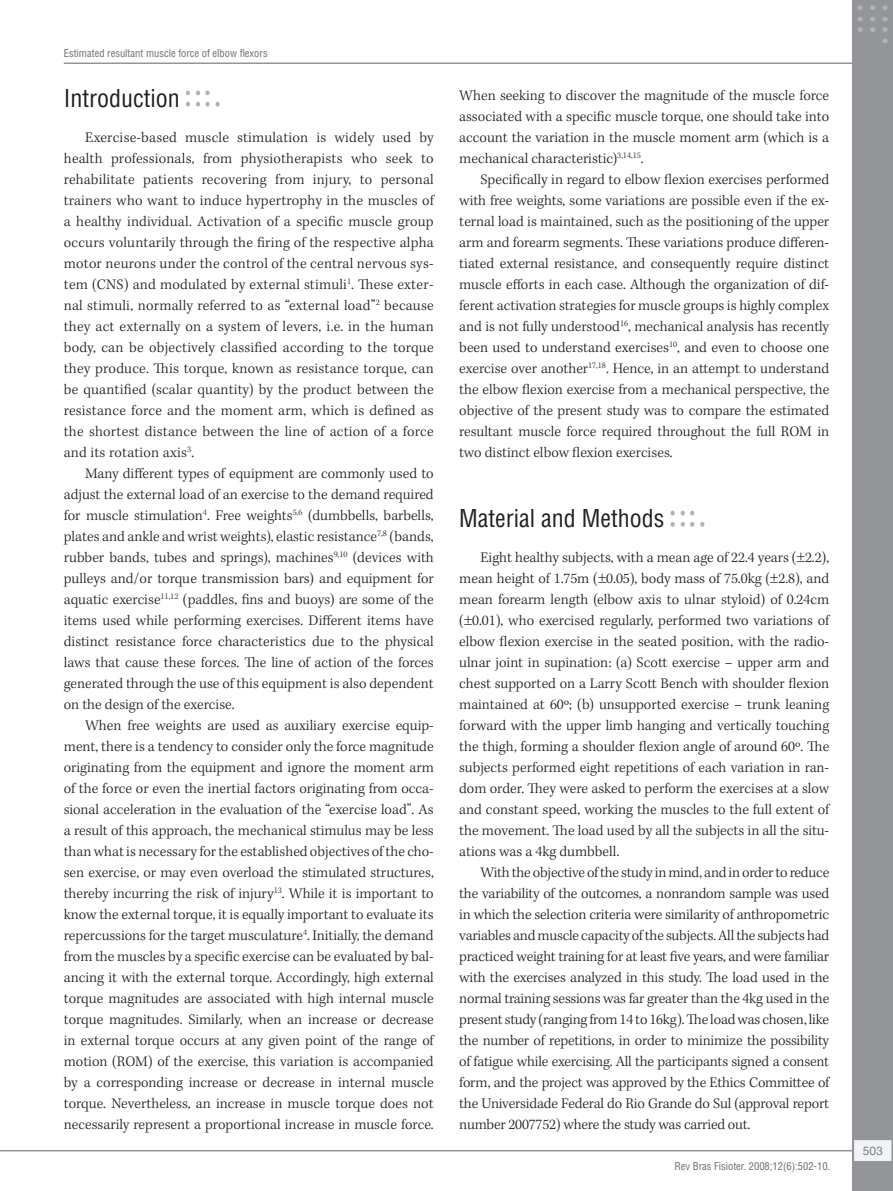
<style>
.page{position:relative;width:893px;height:1191px;background:#fff}
.page>*{position:absolute;margin:0;border:0;box-sizing:border-box;transform-origin:0 0}
.z04_0_Sub1{font:condensed 24px "Helvetica LT Std";color:#231f20}
.z05_0_texto_txt{font:300 15px/21px "Kepler Std";color:#231f20;text-align:justify}
.t1{font:12px "Helvetica LT Std";color:#808285}
.z06_2_cabecalho{font:condensed 10.5px "Helvetica LT Std";color:#6c6d70}
</style>
<div class="page">
<svg style="left:196px;top:102px;width:24px;height:5px"></svg>
<svg style="left:186px;top:102px;width:4px;height:5px"></svg>
<svg style="left:196px;top:90px;width:14px;height:5px"></svg>
<svg style="left:186px;top:90px;width:4px;height:5px"></svg>
<svg style="left:700px;top:522px;width:4px;height:5px"></svg>
<svg style="left:681px;top:522px;width:13px;height:5px"></svg>
<svg style="left:670px;top:522px;width:5px;height:5px"></svg>
<svg style="left:681px;top:510px;width:13px;height:5px"></svg>
<svg style="left:670px;top:510px;width:5px;height:5px"></svg>
<hr style="left:0;top:1150px;width:879px;height:1px;background:#939598">
<hr style="left:64px;top:62px;width:810px;height:2px;background:#939598">
<div style="left:853px;top:0;width:40px;height:1191px;background:#939598"></div>
<div style="left:853px;top:1139px;width:39px;height:22px;background:#f2f3f4"></div>
<div style="left:853px;top:1138px;width:40px;height:24px;border:2px solid #939598"></div>
<svg style="left:857px;top:27px;width:6px;height:5px"></svg>
<svg style="left:857px;top:17px;width:6px;height:4px"></svg>
<svg style="left:857px;top:5px;width:6px;height:5px"></svg>
<svg style="left:870px;top:27px;width:5px;height:5px"></svg>
<svg style="left:870px;top:17px;width:5px;height:4px"></svg>
<svg style="left:870px;top:5px;width:5px;height:5px"></svg>
<svg style="left:882px;top:27px;width:6px;height:5px"></svg>
<svg style="left:882px;top:38px;width:6px;height:5px"></svg>
<svg style="left:882px;top:17px;width:6px;height:4px"></svg>
<svg style="left:882px;top:5px;width:6px;height:5px"></svg>
<p class="z06_2_cabecalho" style="left:64px;top:46px;width:205px">Estimated resultant muscle force of elbow flexors</p>
<p class="z04_0_Sub1" style="left:64px;top:83px;width:117px">Introduction</p>
<p class="z05_0_texto_txt" style="left:64px;top:127px;width:371px;text-indent:21px">Exercise-based muscle stimulation is widely used by health professionals, from physiotherapists who seek to rehabilitate patients recovering from injury, to personal trainers who want to induce hypertrophy in the muscles of a healthy individual. Activation of a specific muscle group occurs voluntarily through the firing of the respective alpha motor neurons under the control of the central nervous sys&shy;tem (CNS) and modulated by external stimuli<sup>1</sup>. These exter&shy;nal stimuli, normally referred to as “external load”<sup>2</sup> because they act externally on a system of levers, i.e. in the human body, can be objectively classified according to the torque they produce. This torque, known as resistance torque, can be quantified (scalar quantity) by the product between the resistance force and the moment arm, which is defined as the shortest distance between the line of action of a force and its rotation axis<sup>3</sup>.</p>
<p class="z05_0_texto_txt" style="left:64px;top:463px;width:371px;text-indent:21px">Many different types of equipment are commonly used to adjust the external load of an exercise to the demand required for muscle stimulation<sup>4</sup>. Free weights<sup>5,6</sup> (dumbbells, barbells, plates and ankle and wrist weights), elastic resistance<sup>7,8</sup> (bands, rubber bands, tubes and springs), machines<sup>9,10</sup> (devices with pulleys and/or torque transmission bars) and equipment for aquatic exercise<sup>11,12</sup> (paddles, fins and buoys) are some of the items used while performing exercises. Different items have distinct resistance force characteristics due to the physical laws that cause these forces. The line of action of the forces generated through the use of this equipment is also dependent on the design of the exercise.</p>
<p class="z05_0_texto_txt" style="left:64px;top:715px;width:371px;text-indent:21px">When free weights are used as auxiliary exercise equip&shy;ment, there is a tendency to consider only the force magnitude originating from the equipment and ignore the moment arm of the force or even the inertial factors originating from occa&shy;sional acceleration in the evaluation of the “exercise load”. As a result of this approach, the mechanical stimulus may be less than what is necessary for the established objectives of the cho&shy;sen exercise, or may even overload the stimulated structures, thereby incurring the risk of injury<sup>13</sup>. While it is important to know the external torque, it is equally important to evaluate its repercussions for the target musculature<sup>4</sup>. Initially, the demand from the muscles by a specific exercise can be evaluated by bal&shy;ancing it with the external torque. Accordingly, high external torque magnitudes are associated with high internal muscle torque magnitudes. Similarly, when an increase or decrease in external torque occurs at any given point of the range of motion (ROM) of the exercise, this variation is accompanied by a corresponding increase or decrease in internal muscle torque. Nevertheless, an increase in muscle torque does not necessarily represent a proportional increase in muscle force.</p>
<p class="z05_0_texto_txt" style="left:459px;top:85px;width:371px">When seeking to discover the magnitude of the muscle force associated with a specific muscle torque, one should take into account the variation in the muscle moment arm (which is a mechanical characteristic)<sup>3,14,15</sup>.</p>
<p class="z05_0_texto_txt" style="left:459px;top:169px;width:371px;text-indent:21px">Specifically in regard to elbow flexion exercises performed with free weights, some variations are possible even if the ex&shy;ternal load is maintained, such as the positioning of the upper arm and forearm segments. These variations produce differen&shy;tiated external resistance, and consequently require distinct muscle efforts in each case. Although the organization of dif&shy;ferent activation strategies for muscle groups is highly complex and is not fully understood<sup>16</sup>, mechanical analysis has recently been used to understand exercises<sup>10</sup>, and even to choose one exercise over another<sup>17,18</sup>. Hence, in an attempt to understand the elbow flexion exercise from a mechanical perspective, the objective of the present study was to compare the estimated resultant muscle force required throughout the full ROM in two distinct elbow flexion exercises.</p>
<p class="z04_0_Sub1" style="left:459px;top:503px;width:207px">Material and Methods</p>
<p class="z05_0_texto_txt" style="left:459px;top:547px;width:371px;text-indent:21px">Eight healthy subjects, with a mean age of 22.4 years ( 2.2), mean height of 1.75m ( 0.05), body mass of 75.0kg ( 2.8), and mean forearm length (elbow axis to ulnar styloid) of 0.24cm ( 0.01), who exercised regularly, performed two variations of elbow flexion exercise in the seated position, with the radio&shy;ulnar joint in supination: (a) Scott exercise – upper arm and chest supported on a Larry Scott Bench with shoulder flexion maintained at 60º; (b) unsupported exercise – trunk leaning forward with the upper limb hanging and vertically touching the thigh, forming a shoulder flexion angle of around 60º. The subjects performed eight repetitions of each variation in ran&shy;dom order. They were asked to perform the exercises at a slow and constant speed, working the muscles to the full extent of the movement. The load used by all the subjects in all the situ&shy;ations was a 4kg dumbbell.</p>
<p class="z05_0_texto_txt" style="left:459px;top:862px;width:371px;text-indent:21px">With the objective of the study in mind, and in order to reduce the variability of the outcomes, a nonrandom sample was used in which the selection criteria were similarity of anthropometric variables and muscle capacity of the subjects. All the subjects had practiced weight training for at least five years, and were familiar with the exercises analyzed in this study. The load used in the normal training sessions was far greater than the 4kg used in the present study (ranging from 14 to 16kg). The load was chosen, like the number of repetitions, in order to minimize the possibility of fatigue while exercising. All the participants signed a consent form, and the project was approved by the Ethics Committee of the Universidade Federal do Rio Grande do Sul (approval report number 2007752) where the study was carried out.</p>
<p class="z06_2_cabecalho" style="left:674px;top:1160px;width:157px">Rev Bras Fisioter. 2008;12(6):502-10.</p>
<p class="t1" style="left:863px;top:1143px;width:22px">503</p>
</div>
